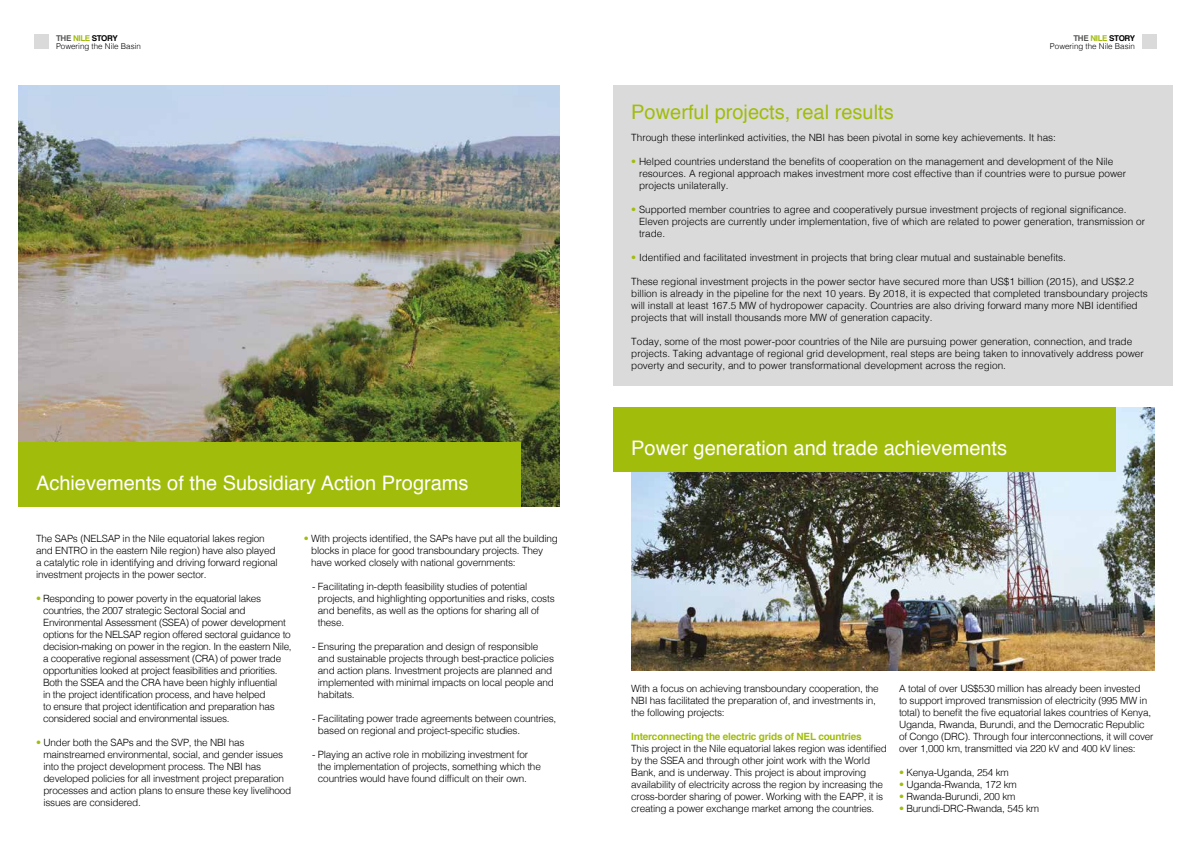
<style>
.page{position:relative;width:1191px;height:842px;background:#fff}
.page>*{position:absolute;margin:0;border:0;box-sizing:border-box;transform-origin:0 0}
.t1{font:20px "Helvetica";color:#fff}
.t2{font:20px "Helvetica";color:#a2bc0c}
.t3{font:300 10px/12px "Helvetica";letter-spacing:-.02em;color:#000}
.t4{font:300 10px/12px "Helvetica";color:#000}
.t5{font:700 10px "Helvetica";letter-spacing:-.02em;color:#a2bc0c}
.t6{font:300 8px/8.3px "Helvetica";color:#000;text-align:right}
.s1{font-weight:700;color:#575756}
.s2{font-weight:700;color:#a2bc0c}
.s3{font-weight:700}
.s4{color:#a2bc0c}
</style>
<div class="page">
<div style="left:1142px;top:34px;width:14px;height:15px;background:#dadada"></div>
<div style="left:34px;top:34px;width:15px;height:15px;background:#dadada"></div>
<img style="left:18px;top:86px;width:541px;height:420px">
<img style="left:632px;top:407px;width:522px;height:263px">
<div style="left:18px;top:442px;width:502px;height:64px;background:#a2bc0c"></div>
<div style="left:613px;top:407px;width:502px;height:64px;background:#a2bc0c"></div>
<div style="left:613px;top:86px;width:559px;height:300px;background:#dadada"></div>
<p class="t6" style="left:56px;top:33px;width:86px;text-align:left"><span class="s1">THE</span> <span class="s2">NILE</span> <span class="s3">STORY<br></span>Powering the Nile Basin</p>
<h1 class="t1" style="left:36px;top:470px;width:434px">Achievements of the Subsidiary Action Programs</h1>
<p class="t3" style="left:311px;top:532px;width:248px;text-indent:-7px"><span class="s4">•</span> With projects identified, the SAPs have put all the building blocks in place for good transboundary projects. They have worked closely with national governments:</p>
<p class="t3" style="left:318px;top:580px;width:238px;text-indent:-6px">- Facilitating in-depth feasibility studies of potential projects, and highlighting opportunities and risks, costs and benefits, as well as the options for sharing all of these.</p>
<p class="t3" style="left:318px;top:640px;width:237px;text-indent:-6px">- Ensuring the preparation and design of responsible and sustainable projects through best-practice policies and action plans. Investment projects are planned and implemented with minimal impacts on local people and habitats.</p>
<p class="t3" style="left:318px;top:712px;width:240px;text-indent:-6px">- Facilitating power trade agreements between countries, based on regional and project-specific studies.</p>
<p class="t3" style="left:318px;top:748px;width:224px;text-indent:-6px">- Playing an active role in mobilizing investment for the implementation of projects, something which the countries would have found difficult on their own.</p>
<p class="t3" style="left:36px;top:532px;width:243px">The SAPs (NELSAP in the Nile equatorial lakes region and ENTRO in the eastern Nile region) have also played a catalytic role in identifying and driving forward regional investment projects in the power sector.</p>
<p class="t3" style="left:43px;top:592px;width:250px;text-indent:-7px"><span class="s4">•</span> Responding to power poverty in the equatorial lakes countries, the 2007 strategic Sectoral Social and Environmental Assessment (SSEA) of power development options for the NELSAP region offered sectoral guidance to decision-making on power in the region. In the eastern Nile, a cooperative regional assessment (CRA) of power trade opportunities looked at project feasibilities and priorities.<br>Both the SSEA and the CRA have been highly influential<br>in the project identification process, and have helped<br>to ensure that project identification and preparation has considered social and environmental issues.</p>
<p class="t3" style="left:43px;top:736px;width:249px;text-indent:-7px"><span class="s4">•</span> Under both the SAPs and the SVP, the NBI has mainstreamed environmental, social, and gender issues into the project development process. The NBI has developed policies for all investment project preparation processes and action plans to ensure these key livelihood issues are considered.</p>
<h1 class="t2" style="left:631px;top:99px;width:264px">Powerful projects, real results</h1>
<p class="t6" style="left:1050px;top:33px;width:87px"><span class="s1">THE</span> <span class="s2">NILE</span> <span class="s3">STORY<br></span>Powering the Nile Basin</p>
<p class="t4" style="left:631px;top:131px;width:426px">Through these interlinked activities, the NBI has been pivotal in some key achievements. It has:</p>
<p class="t4" style="left:639px;top:155px;width:488px;text-indent:-8px"><span class="s4">•</span> Helped countries understand the benefits of cooperation on the management and development of the Nile resources. A regional approach makes investment more cost effective than if countries were to pursue power projects unilaterally.</p>
<p class="t4" style="left:639px;top:203px;width:507px;text-indent:-8px"><span class="s4">•</span> Supported member countries to agree and cooperatively pursue investment projects of regional significance.<br>Eleven projects are currently under implementation, five of which are related to power generation, transmission or trade.</p>
<p class="t4" style="left:631px;top:251px;width:436px"><span class="s4">•</span> Identified and facilitated investment in projects that bring clear mutual and sustainable benefits.</p>
<p class="t4" style="left:631px;top:275px;width:518px">These regional investment projects in the power sector have secured more than US$1 billion (2015), and US$2.2 billion is already in the pipeline for the next 10 years. By 2018, it is expected that completed transboundary projects will install at least 167.5 MW of hydropower capacity. Countries are also driving forward many more NBI identified projects that will install thousands more MW of generation capacity.</p>
<p class="t4" style="left:631px;top:335px;width:514px">Today, some of the most power-poor countries of the Nile are pursuing power generation, connection, and trade projects. Taking advantage of regional grid development, real steps are being taken to innovatively address power poverty and security, and to power transformational development across the region.</p>
<h1 class="t1" style="left:631px;top:435px;width:377px">Power generation and trade achievements</h1>
<p class="t3" style="left:631px;top:681px;width:249px">With a focus on achieving transboundary cooperation, the<br>NBI has facilitated the preparation of, and investments in, the following projects:</p>
<p class="t5" style="left:631px;top:729px;width:232px">Interconnecting the electric grids of NEL countries</p>
<p class="t3" style="left:631px;top:741px;width:257px">This project in the Nile equatorial lakes region was identified by the SSEA and through other joint work with the World Bank, and is underway. This project is about improving availability of electricity across the region by increasing the cross-border sharing of power. Working with the EAPP, it is creating a power exchange market among the countries.</p>
<p class="t3" style="left:899px;top:681px;width:256px">A total of over US$530 million has already been invested<br>to support improved transmission of electricity (995 MW in total) to benefit the five equatorial lakes countries of Kenya, Uganda, Rwanda, Burundi, and the Democratic Republic of Congo (DRC). Through four interconnections, it will cover over 1,000 km, transmitted via 220 kV and 400 kV lines:</p>
<p class="t3" style="left:899px;top:765px;width:111px"><span class="s4">•</span> Kenya-Uganda, 254 km</p>
<p class="t3" style="left:899px;top:777px;width:119px"><span class="s4">•</span> Uganda-Rwanda, 172 km</p>
<p class="t3" style="left:899px;top:789px;width:118px"><span class="s4">•</span> Rwanda-Burundi, 200 km</p>
<p class="t3" style="left:899px;top:801px;width:142px"><span class="s4">•</span> Burundi-DRC-Rwanda, 545 km</p>
</div>
